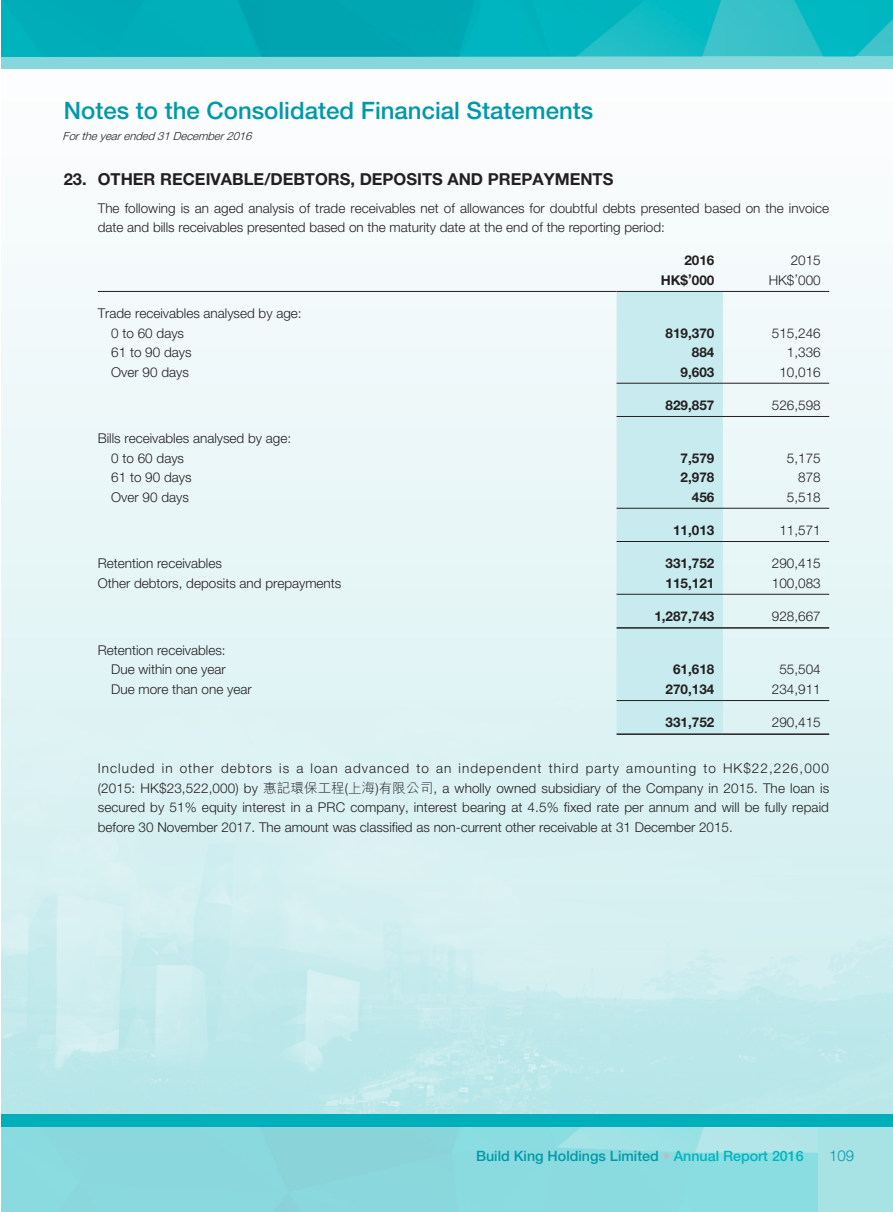
<style>
.page{position:relative;width:893px;height:1212px;background:#fff}
.page>*{position:absolute;margin:0;border:0;box-sizing:border-box;transform-origin:0 0}
.t1{font:500 24px "Helvetica Neue LT Std";color:#0099a9}
._3__標題{font:700 16.5px "Helvetica Neue LT Std";color:#231f20}
.t2{font:300 15px "Helvetica Neue LT Std";color:#0099a9}
.t3{font:500 14.25px "Helvetica Neue LT Std";color:#0099a9}
._1__內文{font:300 13.5px/19.5px "Helvetica Neue LT Std";color:#231f20}
._1__內文-2{font:700 13.5px "Helvetica Neue LT Std";color:#231f20}
.t4{font:italic 300 11.25px "Helvetica Neue LT Std";color:#231f20}
.s1{font-family:"M Hei HK"}
.s2{color:#bcbdc0}
.s3{color:#00b4be}
</style>
<div class="page">
<svg style="left:1px;top:265px;width:892px;height:432px"></svg>
<div style="left:819px;top:1127px;width:74px;height:85px;background:#a7e2e5"></div>
<div style="left:1px;top:56px;width:892px;height:13px;background:#85d7dc"></div>
<div style="left:1px;top:1114px;width:892px;height:13px;background:#00afba"></div>
<img style="left:1px;top:0;width:892px;height:56px">
<div style="left:617px;top:292px;width:106px;height:441px;background:#c7ebee"></div>
<hr style="left:98px;top:291px;width:519px;height:1px;background:#231f20">
<hr style="left:617px;top:291px;width:106px;height:1px;background:#231f20">
<hr style="left:723px;top:291px;width:106px;height:1px;background:#231f20">
<hr style="left:617px;top:383px;width:106px;height:1px;background:#231f20">
<hr style="left:723px;top:383px;width:106px;height:1px;background:#231f20">
<hr style="left:617px;top:416px;width:106px;height:1px;background:#231f20">
<hr style="left:723px;top:416px;width:106px;height:1px;background:#231f20">
<hr style="left:617px;top:508px;width:106px;height:1px;background:#231f20">
<hr style="left:723px;top:508px;width:106px;height:1px;background:#231f20">
<hr style="left:617px;top:541px;width:106px;height:1px;background:#231f20">
<hr style="left:723px;top:541px;width:106px;height:1px;background:#231f20">
<hr style="left:617px;top:594px;width:106px;height:1px;background:#231f20">
<hr style="left:723px;top:594px;width:106px;height:1px;background:#231f20">
<hr style="left:617px;top:627px;width:106px;height:2px;background:#231f20">
<hr style="left:723px;top:627px;width:106px;height:2px;background:#231f20">
<hr style="left:617px;top:700px;width:106px;height:1px;background:#231f20">
<hr style="left:723px;top:700px;width:106px;height:1px;background:#231f20">
<hr style="left:617px;top:733px;width:106px;height:2px;background:#231f20">
<hr style="left:723px;top:733px;width:106px;height:2px;background:#231f20">
<h1 class="t1" style="left:64px;top:96px;width:531px">Notes to the Consolidated Financial Statements</h1>
<p class="t4" style="left:63px;top:129px;width:194px">Fortheyearended31December2016</p>
<p class="_3__標題" style="left:64px;top:169px;width:551px">23. OTHER RECEIVABLE/DEBTORS, DEPOSITS AND PREPAYMENTS</p>
<p class="_1__內文" style="left:98px;top:198px;width:733px">The following is an aged analysis of trade receivables net of allowances for doubtful debts presented based on the invoice date and bills receivables presented based on the maturity date at the end of the reporting period:</p>
<p class="_1__內文-2" style="left:684px;top:252px;width:32px">2016</p>
<p class="_1__內文" style="left:791px;top:250px;width:32px">2015</p>
<p class="_1__內文-2" style="left:661px;top:272px;width:55px">HK$’000</p>
<p class="_1__內文" style="left:769px;top:270px;width:54px">HK$’000</p>
<p class="_1__內文" style="left:98px;top:303px;width:205px">Trade receivables analysed by age:</p>
<p class="_1__內文" style="left:111px;top:323px;width:74px">0 to 60 days</p>
<p class="_1__內文-2" style="left:666px;top:324px;width:50px">819,370</p>
<p class="_1__內文" style="left:772px;top:323px;width:50px">515,246</p>
<p class="_1__內文" style="left:111px;top:342px;width:82px">61 to 90 days</p>
<p class="_1__內文-2" style="left:692px;top:344px;width:24px">884</p>
<p class="_1__內文" style="left:787px;top:342px;width:35px">1,336</p>
<p class="_1__內文" style="left:111px;top:362px;width:79px">Over 90 days</p>
<p class="_1__內文-2" style="left:681px;top:363px;width:35px">9,603</p>
<p class="_1__內文" style="left:779px;top:362px;width:43px">10,016</p>
<p class="_1__內文-2" style="left:666px;top:397px;width:50px">829,857</p>
<p class="_1__內文" style="left:772px;top:395px;width:50px">526,598</p>
<p class="_1__內文" style="left:98px;top:428px;width:195px">Bills receivables analysed by age:</p>
<p class="_1__內文" style="left:111px;top:448px;width:74px">0 to 60 days</p>
<p class="_1__內文-2" style="left:681px;top:449px;width:35px">7,579</p>
<p class="_1__內文" style="left:787px;top:448px;width:35px">5,175</p>
<p class="_1__內文" style="left:111px;top:467px;width:82px">61 to 90 days</p>
<p class="_1__內文-2" style="left:681px;top:469px;width:35px">2,978</p>
<p class="_1__內文" style="left:798px;top:467px;width:24px">878</p>
<p class="_1__內文" style="left:111px;top:487px;width:79px">Over 90 days</p>
<p class="_1__內文-2" style="left:692px;top:488px;width:24px">456</p>
<p class="_1__內文" style="left:787px;top:487px;width:35px">5,518</p>
<p class="_1__內文-2" style="left:673px;top:522px;width:43px">11,013</p>
<p class="_1__內文" style="left:779px;top:520px;width:43px">11,571</p>
<p class="_1__內文" style="left:98px;top:553px;width:126px">Retention receivables</p>
<p class="_1__內文-2" style="left:666px;top:555px;width:50px">331,752</p>
<p class="_1__內文" style="left:772px;top:553px;width:50px">290,415</p>
<p class="_1__內文" style="left:98px;top:573px;width:245px">Other debtors, deposits and prepayments</p>
<p class="_1__內文-2" style="left:666px;top:574px;width:50px">115,121</p>
<p class="_1__內文" style="left:772px;top:573px;width:50px">100,083</p>
<p class="_1__內文-2" style="left:654px;top:608px;width:62px">1,287,743</p>
<p class="_1__內文" style="left:772px;top:606px;width:50px">928,667</p>
<p class="_1__內文" style="left:98px;top:640px;width:129px">Retention receivables:</p>
<p class="_1__內文" style="left:111px;top:660px;width:116px">Due within one year</p>
<p class="_1__內文-2" style="left:673px;top:661px;width:43px">61,618</p>
<p class="_1__內文" style="left:779px;top:660px;width:43px">55,504</p>
<p class="_1__內文" style="left:111px;top:679px;width:142px">Due more than one year</p>
<p class="_1__內文-2" style="left:666px;top:681px;width:50px">270,134</p>
<p class="_1__內文" style="left:772px;top:679px;width:50px">234,911</p>
<p class="_1__內文-2" style="left:666px;top:714px;width:50px">331,752</p>
<p class="_1__內文" style="left:772px;top:712px;width:50px">290,415</p>
<p class="_1__內文" style="left:98px;top:758px;width:733px;text-align:justify">Included in other debtors is a loan advanced to an independent third party amounting to HK$22,226,000 (2015: HK$23,522,000) by <span class="s1">惠記環保工程</span>(<span class="s1">上海</span>)<span class="s1">有限公司</span>, a wholly owned subsidiary of the Company in 2015. The loan is secured by 51% equity interest in a PRC company, interest bearing at 4.5% fixed rate per annum and will be fully repaid before 30 November 2017. The amount was classified as non-current other receivable at 31 December 2015.</p>
<p class="t3" style="left:476px;top:1148px;width:329px">Build King Holdings Limited <span class="s2">•</span> <span class="s3">Annual Report 2016</span></p>
<p class="t2" style="left:829px;top:1147px;width:27px">109</p>
</div>
